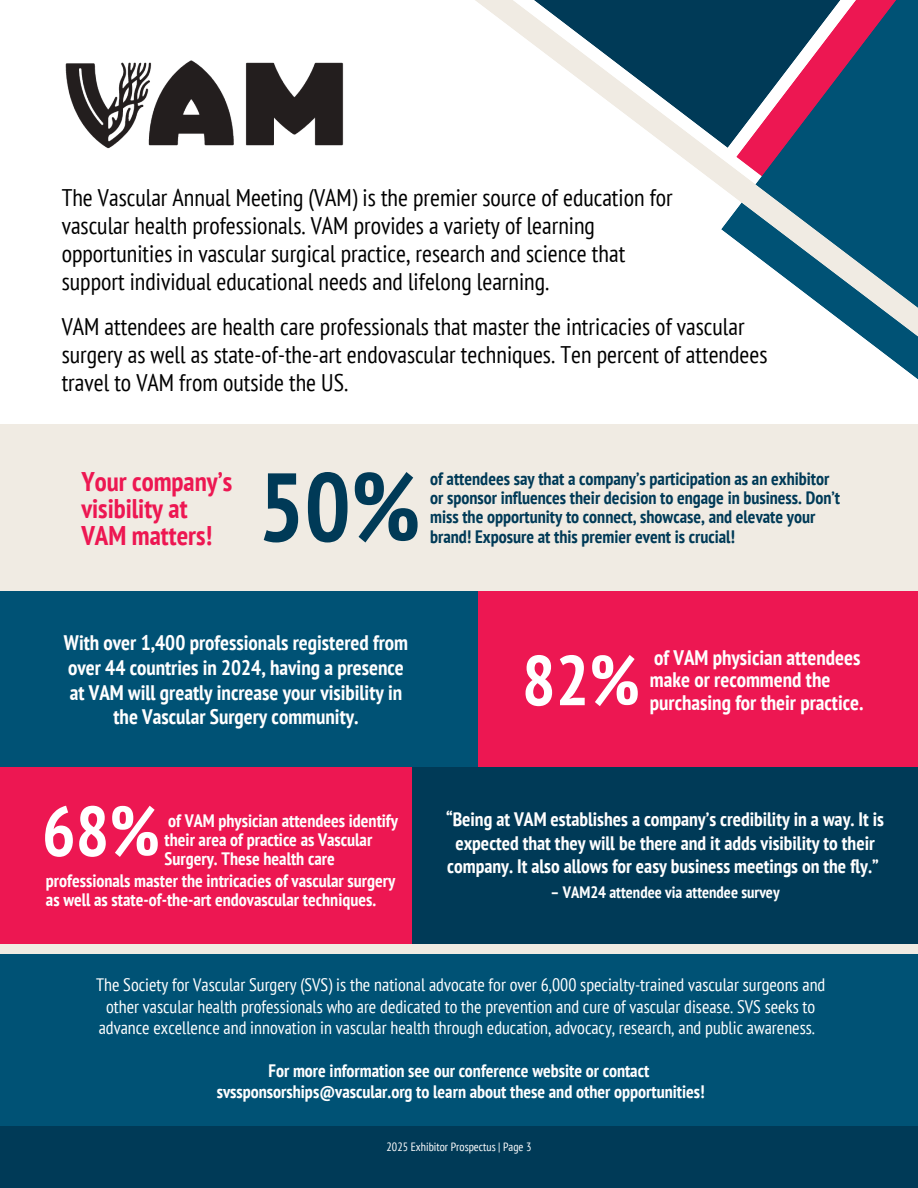
<style>
.page{position:relative;width:918px;height:1188px;background:#fff}
.page>*{position:absolute;margin:0;border:0;box-sizing:border-box;transform-origin:0 0}
.t1{font:700 condensed 96.9px "PT Sans";color:#003a57}
.t2{font:700 condensed 70.35px "PT Sans";color:#fff}
.t3{font:700 condensed 27px/27px "PT Sans";color:#ed1752}
.t4{font:condensed 24px/28.2px "PT Sans";color:#000}
.t5{font:700 condensed 21px/24.8px "PT Sans";color:#fff;text-align:center}
.t6{font:700 condensed 19.5px/23.2px "PT Sans";color:#fff;text-align:center}
.t7{font:condensed 18px/21.3px "PT Sans";color:#fff;text-align:center}
.t8{font:700 condensed 18px/19.2px "PT Sans";color:#fff}
.t9{font:700 condensed 18px/19.2px "PT Sans";color:#003a57}
.t10{font:700 condensed 16.5px "PT Sans";color:#fff}
.t11{font:condensed 12px "PT Sans";color:#fff}
</style>
<div class="page">
<div style="left:0;top:954px;width:918px;height:234px;background:#005275"></div>
<img style="left:65px;top:60px;width:279px;height:89px">
<svg style="left:475px;top:0;width:443px;height:377px"></svg>
<div style="left:0;top:581px;width:511px;height:190px;background:#005275"></div>
<div style="left:478px;top:590px;width:440px;height:181px;background:#ed1752"></div>
<div style="left:0;top:932px;width:918px;height:22px;background:#f0ebe3"></div>
<div style="left:412px;top:767px;width:506px;height:176px;background:#003a57"></div>
<div style="left:0;top:767px;width:412px;height:176px;background:#ed1752"></div>
<div style="left:0;top:424px;width:918px;height:166px;background:#f0ebe3"></div>
<div style="left:0;top:1126px;width:918px;height:62px;background:#003a57"></div>
<h4 class="t4" style="left:62px;top:183px;width:613px">The Vascular Annual Meeting (VAM) is the premier source of education for vascular health professionals. VAM provides a variety of learning opportunities in vascular surgical practice, research and science that support individual educational needs and lifelong learning.</h4>
<p class="t4" style="left:62px;top:312px;width:707px">VAM attendees are health care professionals that master the intricacies of vascular surgery as well as state-of-the-art endovascular techniques. Ten percent of attendees travel to VAM from outside the US.</p>
<h6 class="t3" style="left:81px;top:467px;width:152px">Your company’s visibility at<br>VAM matters!</h6>
<h6 class="t1" style="left:258px;top:443px;width:164px">50%</h6>
<h5 class="t9" style="left:430px;top:469px;width:411px">of attendees say that a company’s participation as an exhibitor or sponsor influences their decision to engage in business. Don’t miss the opportunity to connect, showcase, and elevate your brand! Exposure at this premier event is crucial!</h5>
<h6 class="t5" style="left:64px;top:630px;width:346px">With over 1,400 professionals registered from over 44 countries in 2024, having a presence at VAM will greatly increase your visibility in the Vascular Surgery community.</h6>
<h5 class="t2" style="left:42px;top:784px;width:119px">68%</h5>
<h2 class="t8" style="left:165px;top:810px;width:235px">of VAM physician attendees identify their area of practice as Vascular</h2>
<h2 class="t8" style="left:165px;top:849px;width:172px">Surgery. These health care</h2>
<h2 class="t8" style="left:46px;top:871px;width:351px">professionals master the intricacies of vascular surgery as well as state-of-the-art endovascular techniques.</h2>
<h5 class="t2" style="left:522px;top:634px;width:119px">82%</h5>
<p class="t5" style="left:650px;top:646px;width:212px;line-height:22.5px;text-align:left">of VAM physician attendees make or recommend the</p>
<p class="t5" style="left:650px;top:690px;width:215px">purchasing for their practice.</p>
<h3 class="t6" style="left:446px;top:807px;width:440px">“Being at VAM establishes a company’s credibility in a way. It is expected that they will be there and it adds visibility to their company. It also allows for easy business meetings on the fly.”</h3>
<h1 class="t10" style="left:551px;top:882px;width:231px">– VAM24 attendee via attendee survey</h1>
<p class="t7" style="left:96px;top:974px;width:731px">The Society for Vascular Surgery (SVS) is the national advocate for over 6,000 specialty-trained vascular surgeons and other vascular health professionals who are dedicated to the prevention and cure of vascular disease. SVS seeks to advance excellence and innovation in vascular health through education, advocacy, research, and public awareness.</p>
<h4 class="t8" style="left:217px;top:1059px;width:489px;line-height:21.3px;text-align:center">For more information see our conference website or contact svssponsorships@vascular.org to learn about these and other opportunities!</h4>
<h6 class="t11" style="left:387px;top:1139px;width:146px">2025 Exhibitor Prospectus | Page 3</h6>
</div>
